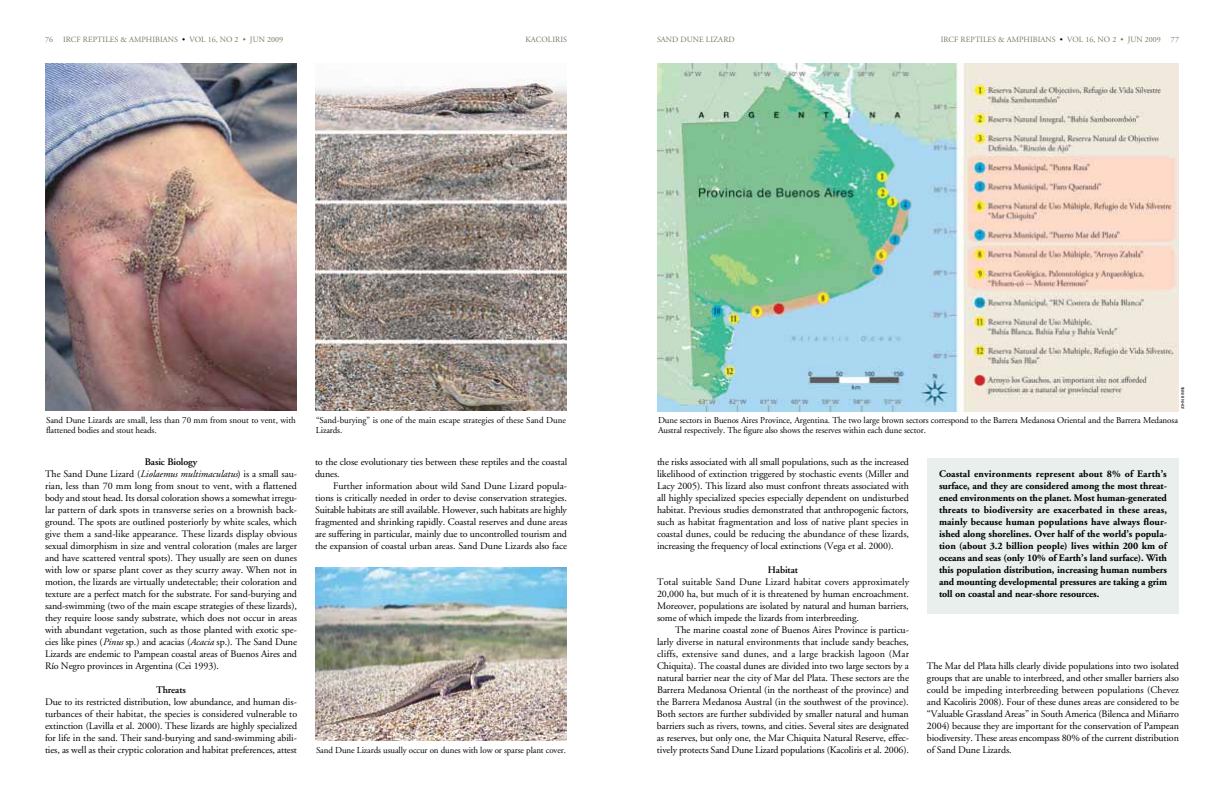
<style>
.page{position:relative;width:1224px;height:792px;background:#fff}
.page>*{position:absolute;margin:0;border:0;box-sizing:border-box;transform-origin:0 0}
.t1{font:10px/12px "Adobe Garamond";letter-spacing:-.005em;color:#000;text-align:justify}
.t2{font:700 10px/12px "Adobe Garamond";letter-spacing:-.01em;color:#000;text-align:justify}
.t3{font:600 10px "Adobe Garamond";letter-spacing:-.01em;color:#000}
.t4{font:9px/10px "Adobe Garamond";letter-spacing:-.01em;color:#000}
.t5{font:8px "Adobe Garamond";letter-spacing:.005em;color:#717a62}
.t6{font:4px "Frutiger";letter-spacing:-.005em;color:#000}
.s1{color:#000}
.s2{font-weight:600}
.s3{font-style:italic}
</style>
<div class="page">
<img style="left:45px;top:63px;width:252px;height:348px">
<img style="left:315px;top:78px;width:252px;height:333px">
<img style="left:315px;top:568px;width:252px;height:173px">
<div style="left:927px;top:458px;width:252px;height:155px;background:#e8efed"></div>
<img style="left:657px;top:63px;width:522px;height:348px">
<p class="t5" style="left:45px;top:35px;width:240px">76 IRCF Reptiles &amp; Amphibians <span class="s1">•</span> Vol 16, No 2 • Jun 2009</p>
<p class="t5" style="left:525px;top:35px;width:43px">Kacoliris</p>
<p class="t5" style="left:657px;top:35px;width:11px">Sand</p>
<p class="t5" style="left:681px;top:35px;width:32px">Dune Lizard</p>
<p class="t5" style="left:941px;top:35px;width:222px">IRCF Reptiles &amp; Amphibians <span class="s1">•</span> Vol 16, No 2 • Jun 2009</p>
<p class="t5" style="left:1171px;top:35px;width:10px">77</p>
<p class="t4" style="left:46px;top:415px;width:251px">Sand Dune Lizards are small, less than 70 mm from snout to vent, with flattened bodies and stout heads.</p>
<p class="t4" style="left:316px;top:415px;width:251px">“Sand-burying” is one of the main escape strategies of these Sand Dune<br>Lizards.</p>
<p class="t1" style="left:45px;top:456px;width:254px;text-align:left;text-indent:100px"><span class="s2">Basic Biology<br></span>The Sand Dune Lizard (<span class="s3">Liolaemus multimaculatus</span>) is a small sau&shy;rian, less than 70 mm long from snout to vent, with a flattened body and stout head. Its dorsal coloration shows a somewhat irregu&shy;lar pattern of dark spots in transverse series on a brownish back&shy;ground. The spots are outlined posteriorly by white scales, which give them a sand-like appearance. These lizards display obvious sexual dimorphism in size and ventral coloration (males are larger and have scattered ventral spots). They usually are seen on dunes with low or sparse plant cover as they scurry away. When not in motion, the lizards are virtually undetectable; their coloration and texture are a perfect match for the substrate. For sand-burying and sand-swimming (two of the main escape strategies of these lizards), they require loose sandy substrate, which does not occur in areas with abundant vegetation, such as those planted with exotic spe&shy;cies like pines (<span class="s3">Pinus</span> sp.) and acacias (<span class="s3">Acacia</span> sp.). The Sand Dune Lizards are endemic to Pampean coastal areas of Buenos Aires and Río Negro provinces in Argentina (Cei 1993).</p>
<p class="t3" style="left:156px;top:685px;width:31px">Threats</p>
<p class="t1" style="left:45px;top:696px;width:254px">Due to its restricted distribution, low abundance, and human dis&shy;turbances of their habitat, the species is considered vulnerable to extinction (Lavilla et al. 2000). These lizards are highly specialized for life in the sand. Their sand-burying and sand-swimming abili&shy;ties, as well as their cryptic coloration and habitat preferences, attest</p>
<p class="t1" style="left:315px;top:456px;width:254px">to the close evolutionary ties between these reptiles and the coastal dunes.</p>
<p class="t1" style="left:315px;top:480px;width:254px;text-indent:18px">Further information about wild Sand Dune Lizard popula&shy;tions is critically needed in order to devise conservation strategies.<br>Suitable habitats are still available. However, such habitats are highly fragmented and shrinking rapidly. Coastal reserves and dune areas are suffering in particular, mainly due to uncontrolled tourism and the expansion of coastal urban areas. Sand Dune Lizards also face</p>
<p class="t4" style="left:316px;top:745px;width:252px">Sand Dune Lizards usually occur on dunes with low or sparse plant cover.</p>
<p class="t6" style="left:1180px;top:409px;width:24px;rotate:-90deg">john binns</p>
<p class="t4" style="left:658px;top:415px;width:522px">Dune sectors in Buenos Aires Province, Argentina. The two large brown sectors correspond to the Barrera Medanosa Oriental and the Barrera Medanosa<br>Austral respectively. The figure also shows the reserves within each dune sector.</p>
<p class="t1" style="left:657px;top:456px;width:254px">the risks associated with all small populations, such as the increased likelihood of extinction triggered by stochastic events (Miller and Lacy 2005). This lizard also must confront threats associated with all highly specialized species especially dependent on undisturbed habitat. Previous studies demonstrated that anthropogenic factors, such as habitat fragmentation and loss of native plant species in coastal dunes, could be reducing the abundance of these lizards, increasing the frequency of local extinctions (Vega et al. 2000).</p>
<p class="t3" style="left:768px;top:565px;width:32px">Habitat</p>
<p class="t1" style="left:657px;top:576px;width:254px;text-align:left">Total suitable Sand Dune Lizard habitat covers approximately 20,000 ha, but much of it is threatened by human encroachment.<br>Moreover, populations are isolated by natural and human barriers, some of which impede the lizards from interbreeding.<br>The marine coastal zone of Buenos Aires Province is particu&shy;larly diverse in natural environments that include sandy beaches, cliffs, extensive sand dunes, and a large brackish lagoon (Mar Chiquita). The coastal dunes are divided into two large sectors by a natural barrier near the city of Mar del Plata. These sectors are the Barrera Medanosa Oriental (in the northeast of the province) and the Barrera Medanosa Austral (in the southwest of the province).<br>Both sectors are further subdivided by smaller natural and human barriers such as rivers, towns, and cities. Several sites are designated as reserves, but only one, the Mar Chiquita Natural Reserve, effec&shy;tively protects Sand Dune Lizard populations (Kacoliris et al. 2006).</p>
<p class="t2" style="left:939px;top:468px;width:230px">Coastal environments represent about 8% of Earth’s surface, and they are considered among the most threat&shy;ened environments on the planet. Most human-generated threats to biodiversity are exacerbated in these areas, mainly because human populations have always flour&shy;ished along shorelines. Over half of the world’s popula&shy;tion (about 3.2 billion people) lives within 200 km of oceans and seas (only 10% of Earth’s land surface). With this population distribution, increasing human numbers and mounting developmental pressures are taking a grim toll on coastal and near-shore resources.</p>
<p class="t1" style="left:927px;top:660px;width:254px">The Mar del Plata hills clearly divide populations into two isolated groups that are unable to interbreed, and other smaller barriers also could be impeding interbreeding between populations (Chevez and Kacoliris 2008). Four of these dunes areas are considered to be “Valuable Grassland Areas” in South America (Bilenca and Miñarro 2004) because they are important for the conservation of Pampean biodiversity. These areas encompass 80% of the current distribution of Sand Dune Lizards.</p>
</div>
